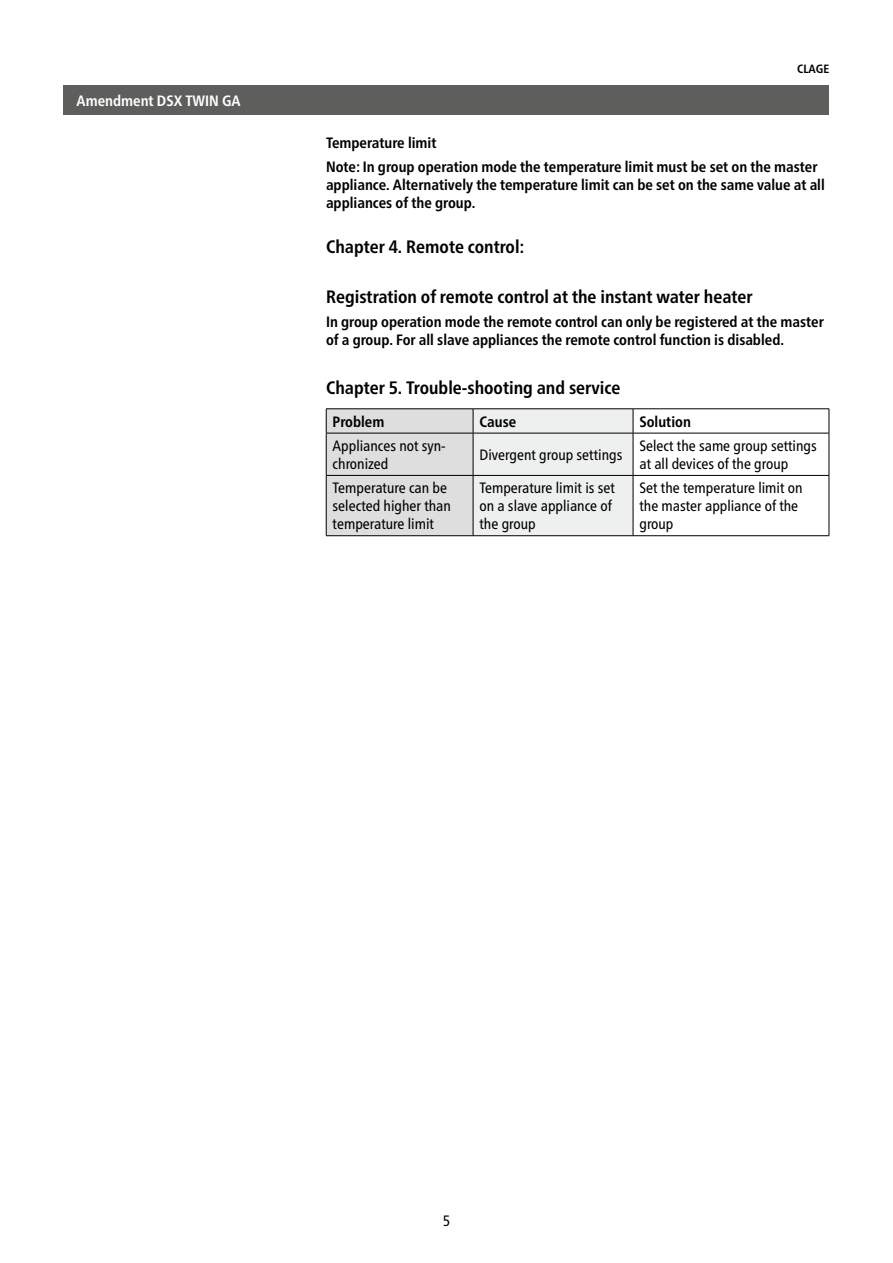
<style>
.page{position:relative;width:893px;height:1263px;background:#fff}
.page>*{position:absolute;margin:0;border:0;box-sizing:border-box;transform-origin:0 0}
.t1{font:700 condensed 18px "Frutiger Neue LTW1 G";color:#000}
.t2{font:700 condensed 15px/18px "Frutiger Neue LTW1 G";color:#000}
.t3{font:condensed 15px/18px "Frutiger Neue LTW1 G";color:#000}
.t4{font:700 condensed 15px "Frutiger Neue LTW1 G";color:#fff}
.t5{font:700 condensed 12px "Frutiger Neue LTW1 G";color:#000}
</style>
<div class="page">
<div style="left:64px;top:85px;width:765px;height:30px;background:#5e5e5d"></div>
<hr style="left:326px;top:408px;width:147px;height:1px;background:#000">
<hr style="left:473px;top:408px;width:160px;height:1px;background:#000">
<hr style="left:633px;top:408px;width:196px;height:1px;background:#000">
<svg style="left:326px;top:409px;width:308px;height:126px"></svg>
<svg style="left:829px;top:409px;width:1px;height:24px"></svg>
<hr style="left:326px;top:433px;width:147px;height:1px;background:#000">
<hr style="left:326px;top:433px;width:1px;height:42px;background:#000">
<hr style="left:473px;top:433px;width:160px;height:1px;background:#000">
<hr style="left:473px;top:433px;width:1px;height:42px;background:#000">
<hr style="left:633px;top:433px;width:196px;height:1px;background:#000">
<hr style="left:633px;top:433px;width:1px;height:42px;background:#000">
<hr style="left:829px;top:433px;width:1px;height:42px;background:#000">
<hr style="left:326px;top:475px;width:147px;height:1px;background:#000">
<hr style="left:326px;top:476px;width:1px;height:59px;background:#000">
<hr style="left:473px;top:475px;width:160px;height:1px;background:#000">
<hr style="left:473px;top:476px;width:1px;height:59px;background:#000">
<hr style="left:633px;top:475px;width:196px;height:1px;background:#000">
<hr style="left:633px;top:476px;width:1px;height:59px;background:#000">
<hr style="left:829px;top:476px;width:1px;height:59px;background:#000">
<hr style="left:326px;top:535px;width:147px;height:1px;background:#000">
<hr style="left:473px;top:535px;width:160px;height:1px;background:#000">
<hr style="left:633px;top:535px;width:196px;height:1px;background:#000">
<p class="t4" style="left:77px;top:92px;width:166px">Amendment DSX TWIN GA</p>
<p class="t2" style="left:326px;top:133px;width:112px">Temperature limit</p>
<p class="t5" style="left:797px;top:62px;width:34px">CLAGE</p>
<p class="t2" style="left:326px;top:158px;width:500px">Note: In group operation mode the temperature limit must be set on the master appliance. Alternatively the temperature limit can be set on the same value at all appliances of the group.</p>
<p class="t1" style="left:326px;top:236px;width:200px">Chapter 4. Remote control:</p>
<p class="t1" style="left:326px;top:286px;width:428px">Registration of remote control at the instant water heater</p>
<p class="t2" style="left:326px;top:313px;width:499px">In group operation mode the remote control can only be registered at the master of a group. For all slave appliances the remote control function is disabled.</p>
<p class="t1" style="left:326px;top:377px;width:296px">Chapter 5. Trouble-shooting and service</p>
<p class="t2" style="left:333px;top:412px;width:53px">Problem</p>
<p class="t2" style="left:479px;top:412px;width:38px">Cause</p>
<p class="t2" style="left:639px;top:412px;width:53px">Solution</p>
<p class="t3" style="left:333px;top:437px;width:115px">Appliances not syn&shy;chronized</p>
<p class="t3" style="left:479px;top:446px;width:144px">Divergent group settings</p>
<p class="t3" style="left:639px;top:437px;width:179px">Select the same group settings at all devices of the group</p>
<p class="t3" style="left:333px;top:479px;width:120px">Temperature can be selected higher than temperature limit</p>
<p class="t3" style="left:479px;top:479px;width:137px">Temperature limit is set on a slave appliance of the group</p>
<p class="t3" style="left:639px;top:479px;width:165px">Set the temperature limit on the master appliance of the group</p>
<p class="t3" style="left:443px;top:1212px;width:9px">5</p>
</div>
